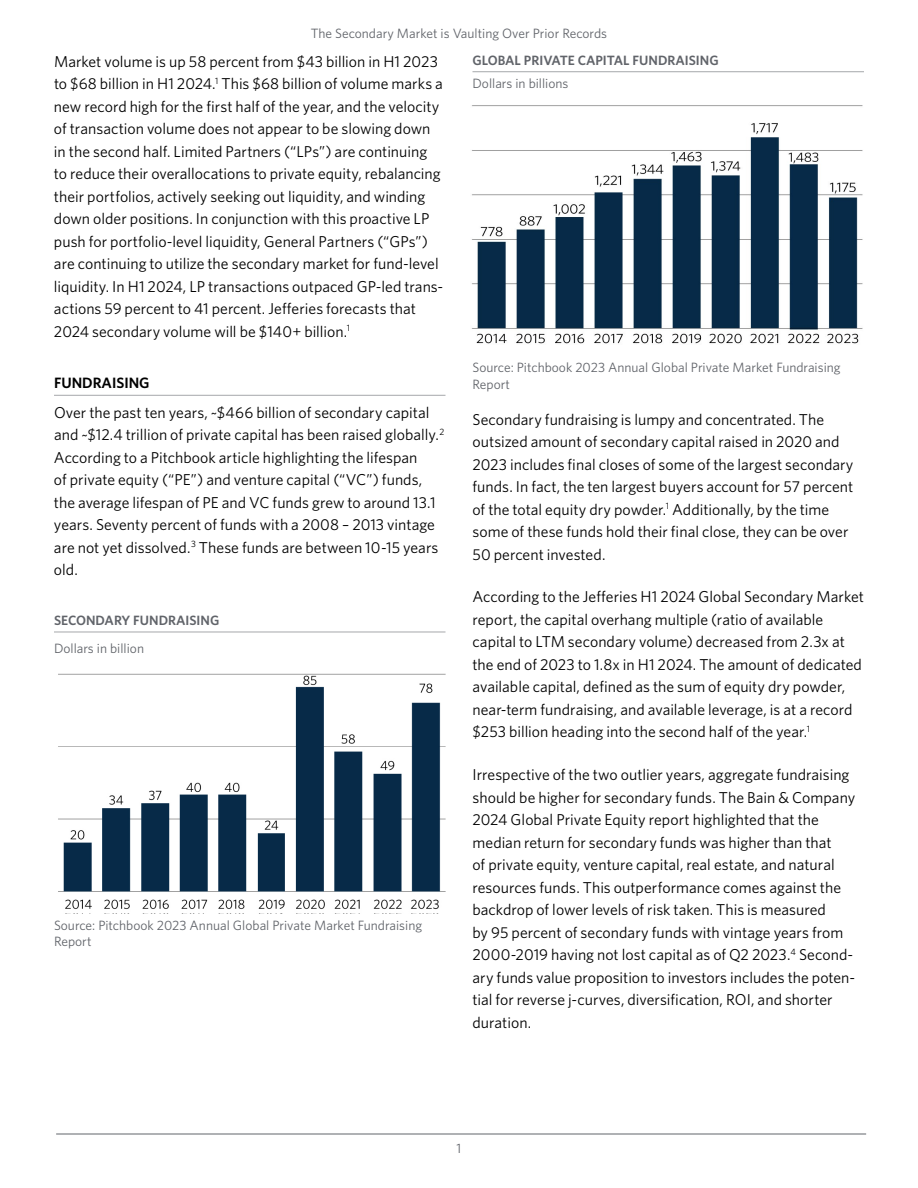
<style>
.page{position:relative;width:918px;height:1188px;background:#fff}
.page>*{position:absolute;margin:0;border:0;box-sizing:border-box;transform-origin:0 0}
.t1{font:15.75px/22.5px "Whitney";color:#000}
.t2{font:600 15px "Whitney";color:#000}
.t3{font:13.5px/16.2px "Whitney";color:#61646a}
.t4{font:600 13.5px "Whitney";color:#61646a}
</style>
<div class="page">
<hr style="left:56px;top:1134px;width:810px;height:1px;background:#61646a">
<hr style="left:54px;top:395px;width:392px;height:1px;background:#a5a7aa">
<hr style="left:54px;top:632px;width:392px;height:1px;background:#a5a7aa">
<img style="left:58px;top:673px;width:388px;height:237px">
<hr style="left:472px;top:71px;width:392px;height:1px;background:#a5a7aa">
<img style="left:471px;top:105px;width:392px;height:239px">
<p class="t3" style="left:311px;top:25px;width:298px">The Secondary Market is Vaulting Over Prior Records</p>
<p class="t1" style="left:54px;top:49px;width:391px">Market volume is up 58 percent from $43 billion in H1 2023 to $68 billion in H1 2024.<sup>1</sup> This $68 billion of volume marks a new record high for the first half of the year, and the velocity of transaction volume does not appear to be slowing down in the second half. Limited Partners (“LPs”) are continuing to reduce their overallocations to private equity, rebalancing their portfolios, actively seeking out liquidity, and winding down older positions. In conjunction with this proactive LP push for portfolio-level liquidity, General Partners (“GPs”) are continuing to utilize the secondary market for fund-level liquidity. In H1 2024, LP transactions outpaced GP-led trans&shy;actions 59 percent to 41 percent. Jefferies forecasts that 2024 secondary volume will be $140+ billion.<sup>1</sup></p>
<p class="t2" style="left:54px;top:373px;width:97px">FUNDRAISING</p>
<p class="t1" style="left:54px;top:400px;width:392px">Over the past ten years, ~$466 billion of secondary capital and ~$12.4 trillion of private capital has been raised globally.<sup>2<br></sup>According to a Pitchbook article highlighting the lifespan<br>of private equity (“PE”) and venture capital (“VC”) funds, the average lifespan of PE and VC funds grew to around 13.1 years. Seventy percent of funds with a 2008 – 2013 vintage are not yet dissolved.<sup>3</sup> These funds are between 10-15 years old.</p>
<p class="t4" style="left:472px;top:51px;width:248px">GLOBAL PRIVATE CAPITAL FUNDRAISING</p>
<p class="t3" style="left:472px;top:75px;width:97px">Dollars in billions</p>
<p class="t3" style="left:472px;top:359px;width:370px">Source: Pitchbook 2023 Annual Global Private Market Fundraising<br>Report</p>
<p class="t1" style="left:472px;top:408px;width:382px">Secondary fundraising is lumpy and concentrated. The outsized amount of secondary capital raised in 2020 and 2023 includes final closes of some of the largest secondary funds. In fact, the ten largest buyers account for 57 percent of the total equity dry powder.<sup>1</sup> Additionally, by the time some of these funds hold their final close, they can be over 50 percent invested.</p>
<p class="t1" style="left:473px;top:585px;width:393px">According to the Jefferies H1 2024 Global Secondary Market report, the capital overhang multiple (ratio of available capital to LTM secondary volume) decreased from 2.3x at the end of 2023 to 1.8x in H1 2024. The amount of dedicated available capital, defined as the sum of equity dry powder, near-term fundraising, and available leverage, is at a record $253 billion heading into the second half of the year.<sup>1</sup></p>
<p class="t1" style="left:472px;top:763px;width:384px">Irrespective of the two outlier years, aggregate fundraising should be higher for secondary funds. The Bain &amp; Company 2024 Global Private Equity report highlighted that the median return for secondary funds was higher than that<br>of private equity, venture capital, real estate, and natural resources funds. This outperformance comes against the backdrop of lower levels of risk taken. This is measured<br>by 95 percent of secondary funds with vintage years from 2000-2019 having not lost capital as of Q2 2023.<sup>4</sup> Second&shy;ary funds value proposition to investors includes the poten&shy;tial for reverse j-curves, diversification, ROI, and shorter duration.</p>
<p class="t4" style="left:54px;top:611px;width:167px">SECONDARY FUNDRAISING</p>
<p class="t3" style="left:54px;top:640px;width:92px">Dollars in billion</p>
<p class="t3" style="left:54px;top:917px;width:370px">Source: Pitchbook 2023 Annual Global Private Market Fundraising<br>Report</p>
<p class="t3" style="left:457px;top:1140px;width:6px">1</p>
</div>
